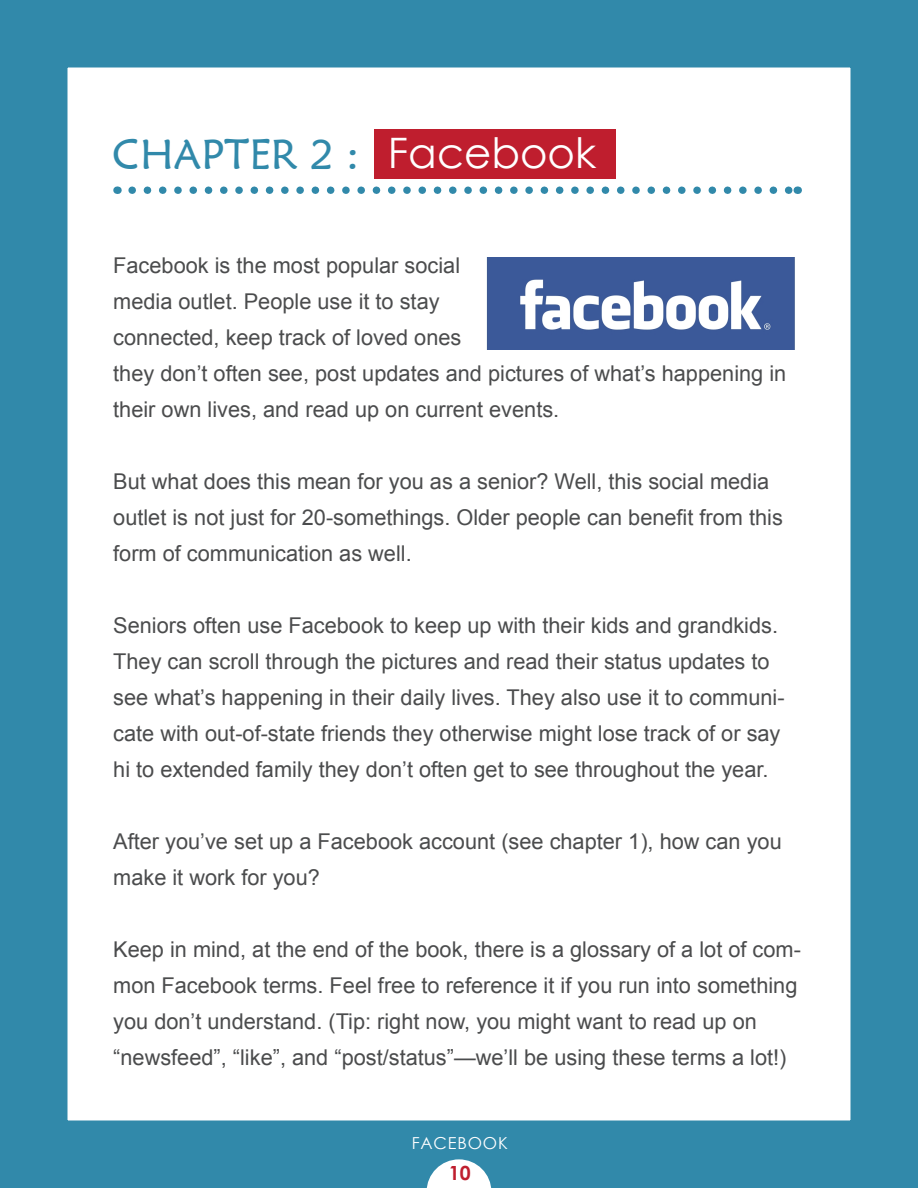
<style>
.page{position:relative;width:918px;height:1188px;background:#fff}
.page>*{position:absolute;margin:0;border:0;box-sizing:border-box;transform-origin:0 0}
.t1{font:42px "Maiandra GD";color:#3189aa}
.t2{font:21.75px/36px "Arial";color:#4b4c4d}
.t3{font:700 19.5px "Century Gothic";color:#bf1e2e}
.t4{font:16.5px "Century Gothic";letter-spacing:.05em;color:#fff}
.s1{font-family:"Century Gothic";color:#fff}
</style>
<div class="page">
<div style="left:0;top:0;width:918px;height:1188px;border:68px solid #3189aa"></div>
<svg style="left:427px;top:1159px;width:64px;height:29px"></svg>
<svg style="left:132px;top:186px;width:658px;height:8px"></svg>
<div style="left:374px;top:129px;width:242px;height:50px;background:#bf1e2e"></div>
<img style="left:486px;top:257px;width:309px;height:93px">
<h1 class="t1" style="left:112px;top:128px;width:485px">CHAPTER 2 : <span class="s1">Facebook</span></h1>
<p class="t2" style="left:113px;top:247px;width:675px">Facebook is the most popular social<br>media outlet. People use it to stay<br>connected, keep track of loved ones<br>they don’t often see, post updates and pictures of what’s happening in their own lives, and read up on current events.</p>
<p class="t2" style="left:113px;top:463px;width:671px">But what does this mean for you as a senior? Well, this social media outlet is not just for 20-somethings. Older people can benefit from this form of communication as well.</p>
<p class="t2" style="left:113px;top:607px;width:673px">Seniors often use Facebook to keep up with their kids and grandkids.<br>They can scroll through the pictures and read their status updates to see what’s happening in their daily lives. They also use it to communi&shy;cate with out-of-state friends they otherwise might lose track of or say hi to extended family they don’t often get to see throughout the year.</p>
<p class="t2" style="left:113px;top:823px;width:670px">After you’ve set up a Facebook account (see chapter 1), how can you make it work for you?</p>
<p class="t2" style="left:113px;top:931px;width:689px">Keep in mind, at the end of the book, there is a glossary of a lot of com&shy;mon Facebook terms. Feel free to reference it if you run into something you don’t understand. (Tip: right now, you might want to read up on “newsfeed”, “like”, and “post/status”—we’ll be using these terms a lot!)</p>
<p class="t4" style="left:412px;top:1131px;width:98px">FACEBOOK</p>
<p class="t3" style="left:449px;top:1158px;width:23px">10</p>
</div>
